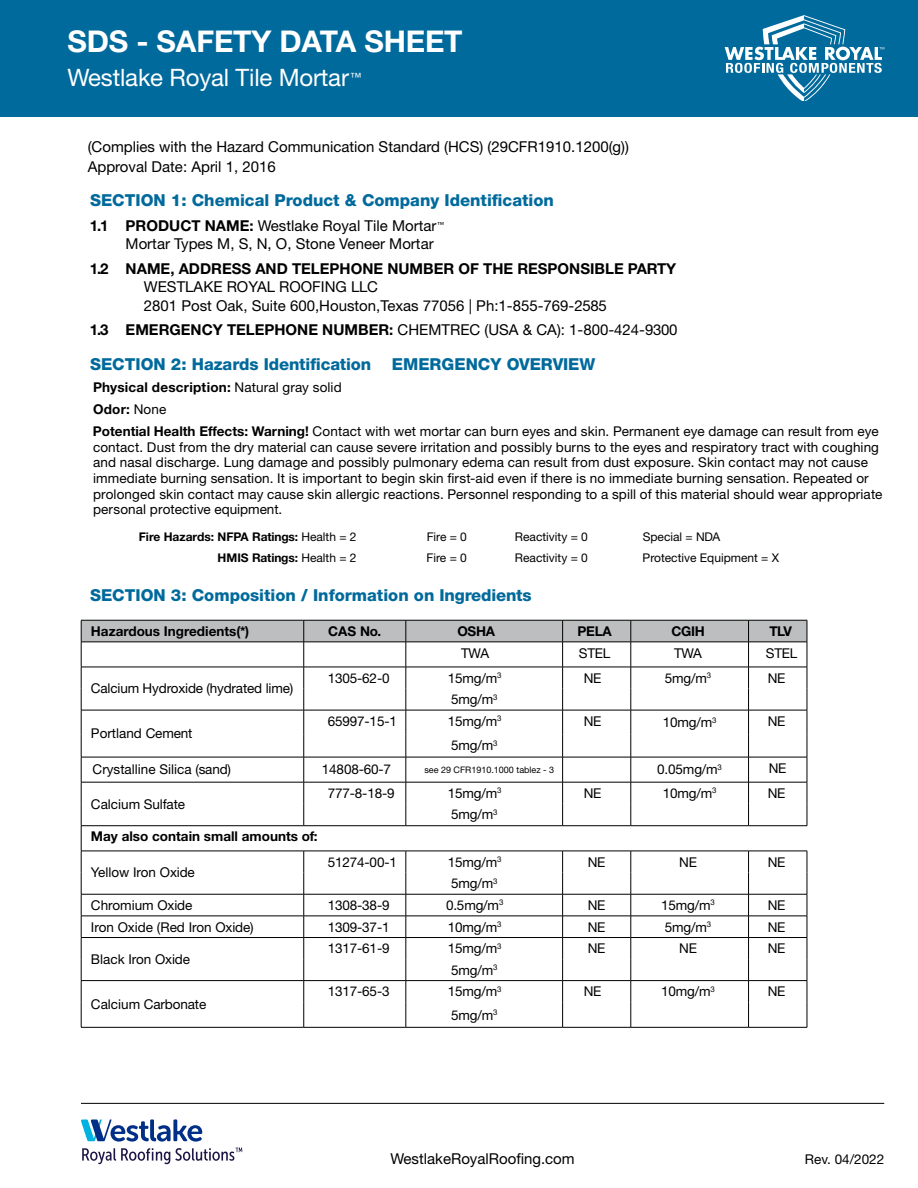
<style>
.page{position:relative;width:918px;height:1188px;background:#fff}
.page>*{position:absolute;margin:0;border:0;box-sizing:border-box;transform-origin:0 0}
.t1{font:700 30px "Helvetica Neue LT Pro";letter-spacing:-.005em;color:#fff}
.t2{font:24px "Helvetica Neue LT Pro";letter-spacing:-.005em;color:#fff}
.t3{font:800 16.5px "Helvetica Neue LT Pro";color:#016a9c}
.t4{font:15px/19.6px "Helvetica Neue LT Pro";color:#000}
.t5{font:700 15px "Helvetica Neue LT Pro";color:#000}
.t6{font:15px "Helvetica Neue LT Std";color:#000}
.t7{font:13.5px/15.6px "Helvetica Neue LT Std";letter-spacing:.01em;color:#000}
.t8{font:13.5px "Helvetica Neue LT Pro";letter-spacing:-.01em;color:#000}
.t9{font:700 13.5px "Helvetica Neue LT Pro";color:#000}
.t10{font:13.5px "Helvetica Neue LT Std";letter-spacing:-.01em;color:#000}
.t11{font:12px "Helvetica Neue LT Pro";color:#000}
.t12{font:700 12px "Helvetica Neue LT Pro";letter-spacing:-.01em;color:#000}
.t13{font:9px "Helvetica Neue LT Pro";color:#000}
.s1{font-weight:700}
.s2{font-family:"Helvetica Neue LT Pro";font-weight:700}
.s3{font-weight:400}
</style>
<div class="page">
<div style="left:0;top:0;width:918px;height:117px;background:#016a9c"></div>
<svg style="left:725px;top:15px;width:159px;height:86px"></svg>
<hr style="left:81px;top:1103px;width:803px;height:1px;background:#000">
<svg style="left:81px;top:1119px;width:121px;height:23px"></svg>
<svg style="left:82px;top:1148px;width:160px;height:16px"></svg>
<hr style="left:81px;top:1027px;width:223px;height:1px;background:#000">
<hr style="left:304px;top:1027px;width:102px;height:1px;background:#000">
<hr style="left:406px;top:1027px;width:157px;height:1px;background:#000">
<hr style="left:563px;top:1027px;width:68px;height:1px;background:#000">
<hr style="left:631px;top:1027px;width:118px;height:1px;background:#000">
<hr style="left:749px;top:1027px;width:58px;height:1px;background:#000">
<svg style="left:81px;top:620px;width:727px;height:407px"></svg>
<hr style="left:81px;top:620px;width:223px;height:1px;background:#000">
<hr style="left:304px;top:620px;width:102px;height:1px;background:#000">
<hr style="left:406px;top:620px;width:157px;height:1px;background:#000">
<hr style="left:563px;top:620px;width:68px;height:1px;background:#000">
<hr style="left:631px;top:620px;width:118px;height:1px;background:#000">
<hr style="left:749px;top:620px;width:58px;height:1px;background:#000">
<h1 class="t1" style="left:68px;top:23px;width:397px">SDS - SAFETY DATA SHEET</h1>
<h2 class="t2" style="left:68px;top:63px;width:295px">Westlake Royal Tile Mortar<sup>™</sup></h2>
<p class="t4" style="left:88px;top:137px;width:543px">(Complies with the Hazard Communication Standard (HCS) (29CFR1910.1200(g))<br>Approval Date: April 1, 2016</p>
<p class="t3" style="left:90px;top:190px;width:465px">SECTION 1: Chemical Product &amp; Company Identification</p>
<p class="t4" style="left:126px;top:216px;width:320px;line-height:18px;text-indent:-36px"><span class="s1">1.1 PRODUCT NAME:</span> Westlake Royal Tile Mortar<sup>™<br></sup>Mortar Types M, S, N, O, Stone Veneer Mortar</p>
<p class="t5" style="left:90px;top:259px;width:588px">1.2 NAME, ADDRESS AND TELEPHONE NUMBER OF THE RESPONSIBLE PARTY</p>
<p class="t4" style="left:144px;top:277px;width:464px;line-height:18.5px">WESTLAKE ROYAL ROOFING LLC<br>2801 Post Oak, Suite 600,Houston,Texas 77056 | Ph:1-855-769-2585</p>
<p class="t4" style="left:90px;top:320px;width:589px"><span class="s1">1.3 EMERGENCY TELEPHONE NUMBER:</span> CHEMTREC (USA &amp; CA): 1-800-424-9300</p>
<p class="t3" style="left:90px;top:354px;width:507px">SECTION 2: Hazards Identification EMERGENCY OVERVIEW</p>
<p class="t7" style="left:93px;top:376px;width:787px;line-height:22.4px"><span class="s1">Physical description:</span> Natural gray solid<br><span class="s1">Odor:</span> None<br><span class="s2">Potential Health Effects: Warning!</span> Contact with wet mortar can burn eyes and skin. Permanent eye damage can result from eye</p>
<p class="t7" style="left:93px;top:439px;width:791px">contact. Dust from the dry material can cause severe irritation and possibly burns to the eyes and respiratory tract with coughing and nasal discharge. Lung damage and possibly pulmonary edema can result from dust exposure. Skin contact may not cause immediate burning sensation. It is important to begin skin first-aid even if there is no immediate burning sensation. Repeated or prolonged skin contact may cause skin allergic reactions. Personnel responding to a spill of this material should wear appropriate personal protective equipment.</p>
<p class="t12" style="left:139px;top:530px;width:219px">Fire Hazards: NFPA Ratings: <span class="s3">Health = 2</span></p>
<p class="t11" style="left:427px;top:530px;width:42px">Fire = 0</p>
<p class="t11" style="left:515px;top:530px;width:74px">Reactivity = 0</p>
<p class="t11" style="left:643px;top:530px;width:79px">Special = NDA</p>
<p class="t12" style="left:218px;top:550px;width:140px">HMIS Ratings: <span class="s3">Health = 2</span></p>
<p class="t11" style="left:427px;top:550px;width:42px">Fire = 0</p>
<p class="t11" style="left:515px;top:550px;width:74px">Reactivity = 0</p>
<p class="t11" style="left:643px;top:550px;width:138px">Protective Equipment = X</p>
<p class="t3" style="left:90px;top:585px;width:443px">SECTION 3: Composition / Information on Ingredients</p>
<p class="t9" style="left:91px;top:623px;width:160px">Hazardous Ingredients(*)</p>
<p class="t9" style="left:328px;top:623px;width:55px">CAS No.</p>
<p class="t9" style="left:457px;top:623px;width:39px">OSHA</p>
<p class="t9" style="left:578px;top:623px;width:36px">PELA</p>
<p class="t9" style="left:671px;top:623px;width:35px">CGIH</p>
<p class="t9" style="left:769px;top:623px;width:24px">TLV</p>
<p class="t8" style="left:461px;top:645px;width:29px">TWA</p>
<p class="t8" style="left:579px;top:645px;width:33px">STEL</p>
<p class="t8" style="left:674px;top:645px;width:29px">TWA</p>
<p class="t8" style="left:766px;top:645px;width:33px">STEL</p>
<p class="t10" style="left:91px;top:680px;width:204px">Calcium Hydroxide (hydrated lime)</p>
<p class="t7" style="left:328px;top:670px;width:63px">1305-62-0</p>
<p class="t7" style="left:448px;top:670px;width:55px">15mg/m<sup>3</sup></p>
<p class="t7" style="left:584px;top:670px;width:19px">NE</p>
<p class="t7" style="left:665px;top:670px;width:48px">5mg/m<sup>3</sup></p>
<p class="t7" style="left:768px;top:670px;width:19px">NE</p>
<p class="t7" style="left:451px;top:691px;width:48px">5mg/m<sup>3</sup></p>
<p class="t7" style="left:91px;top:726px;width:103px">Portland Cement</p>
<p class="t7" style="left:328px;top:713px;width:71px">65997-15-1</p>
<p class="t7" style="left:448px;top:713px;width:55px">15mg/m<sup>3</sup></p>
<p class="t7" style="left:584px;top:713px;width:19px">NE</p>
<p class="t7" style="left:663px;top:714px;width:55px">10mg/m<sup>3</sup></p>
<p class="t7" style="left:768px;top:713px;width:19px">NE</p>
<p class="t7" style="left:451px;top:738px;width:48px">5mg/m<sup>3</sup></p>
<p class="t8" style="left:93px;top:762px;width:140px">Crystalline Silica (sand)</p>
<p class="t8" style="left:322px;top:762px;width:71px">14808-60-7</p>
<p class="t13" style="left:424px;top:764px;width:131px">see 29 CFR1910.1000 tablez - 3</p>
<p class="t8" style="left:657px;top:762px;width:66px">0.05mg/m<sup>3</sup></p>
<p class="t8" style="left:769px;top:760px;width:19px">NE</p>
<p class="t8" style="left:91px;top:796px;width:96px">Calcium Sulfate</p>
<p class="t8" style="left:328px;top:785px;width:68px">777-8-18-9</p>
<p class="t8" style="left:448px;top:785px;width:55px">15mg/m<sup>3</sup></p>
<p class="t8" style="left:584px;top:785px;width:19px">NE</p>
<p class="t8" style="left:663px;top:785px;width:55px">10mg/m<sup>3</sup></p>
<p class="t8" style="left:768px;top:785px;width:19px">NE</p>
<p class="t8" style="left:451px;top:807px;width:48px">5mg/m<sup>3</sup></p>
<p class="t9" style="left:91px;top:828px;width:228px">May also contain small amounts of:</p>
<p class="t8" style="left:91px;top:865px;width:105px">Yellow Iron Oxide</p>
<p class="t8" style="left:328px;top:854px;width:71px">51274-00-1</p>
<p class="t8" style="left:448px;top:854px;width:55px">15mg/m<sup>3</sup></p>
<p class="t8" style="left:588px;top:854px;width:19px">NE</p>
<p class="t8" style="left:679px;top:854px;width:19px">NE</p>
<p class="t8" style="left:768px;top:854px;width:19px">NE</p>
<p class="t8" style="left:451px;top:875px;width:48px">5mg/m<sup>3</sup></p>
<p class="t8" style="left:91px;top:897px;width:103px">Chromium Oxide</p>
<p class="t8" style="left:328px;top:897px;width:63px">1308-38-9</p>
<p class="t8" style="left:446px;top:897px;width:59px">0.5mg/m<sup>3</sup></p>
<p class="t8" style="left:588px;top:897px;width:19px">NE</p>
<p class="t8" style="left:661px;top:897px;width:55px">15mg/m<sup>3</sup></p>
<p class="t8" style="left:768px;top:897px;width:19px">NE</p>
<p class="t8" style="left:91px;top:919px;width:164px">Iron Oxide (Red Iron Oxide)</p>
<p class="t8" style="left:328px;top:919px;width:63px">1309-37-1</p>
<p class="t8" style="left:448px;top:919px;width:55px">10mg/m<sup>3</sup></p>
<p class="t8" style="left:588px;top:919px;width:19px">NE</p>
<p class="t8" style="left:665px;top:919px;width:48px">5mg/m<sup>3</sup></p>
<p class="t8" style="left:768px;top:919px;width:19px">NE</p>
<p class="t8" style="left:91px;top:951px;width:101px">Black Iron Oxide</p>
<p class="t8" style="left:328px;top:940px;width:63px">1317-61-9</p>
<p class="t8" style="left:448px;top:940px;width:55px">15mg/m<sup>3</sup></p>
<p class="t8" style="left:588px;top:940px;width:19px">NE</p>
<p class="t8" style="left:679px;top:940px;width:19px">NE</p>
<p class="t8" style="left:768px;top:940px;width:19px">NE</p>
<p class="t8" style="left:451px;top:962px;width:48px">5mg/m<sup>3</sup></p>
<p class="t8" style="left:91px;top:996px;width:117px">Calcium Carbonate</p>
<p class="t8" style="left:328px;top:983px;width:63px">1317-65-3</p>
<p class="t8" style="left:448px;top:983px;width:55px">15mg/m<sup>3</sup></p>
<p class="t8" style="left:584px;top:983px;width:19px">NE</p>
<p class="t8" style="left:661px;top:983px;width:55px">10mg/m<sup>3</sup></p>
<p class="t8" style="left:768px;top:983px;width:19px">NE</p>
<p class="t8" style="left:451px;top:1007px;width:48px">5mg/m<sup>3</sup></p>
<p class="t6" style="left:391px;top:1150px;width:186px">WestlakeRoyalRoofing.com</p>
<p class="t7" style="left:805px;top:1151px;width:81px">Rev. 04/2022</p>
</div>
